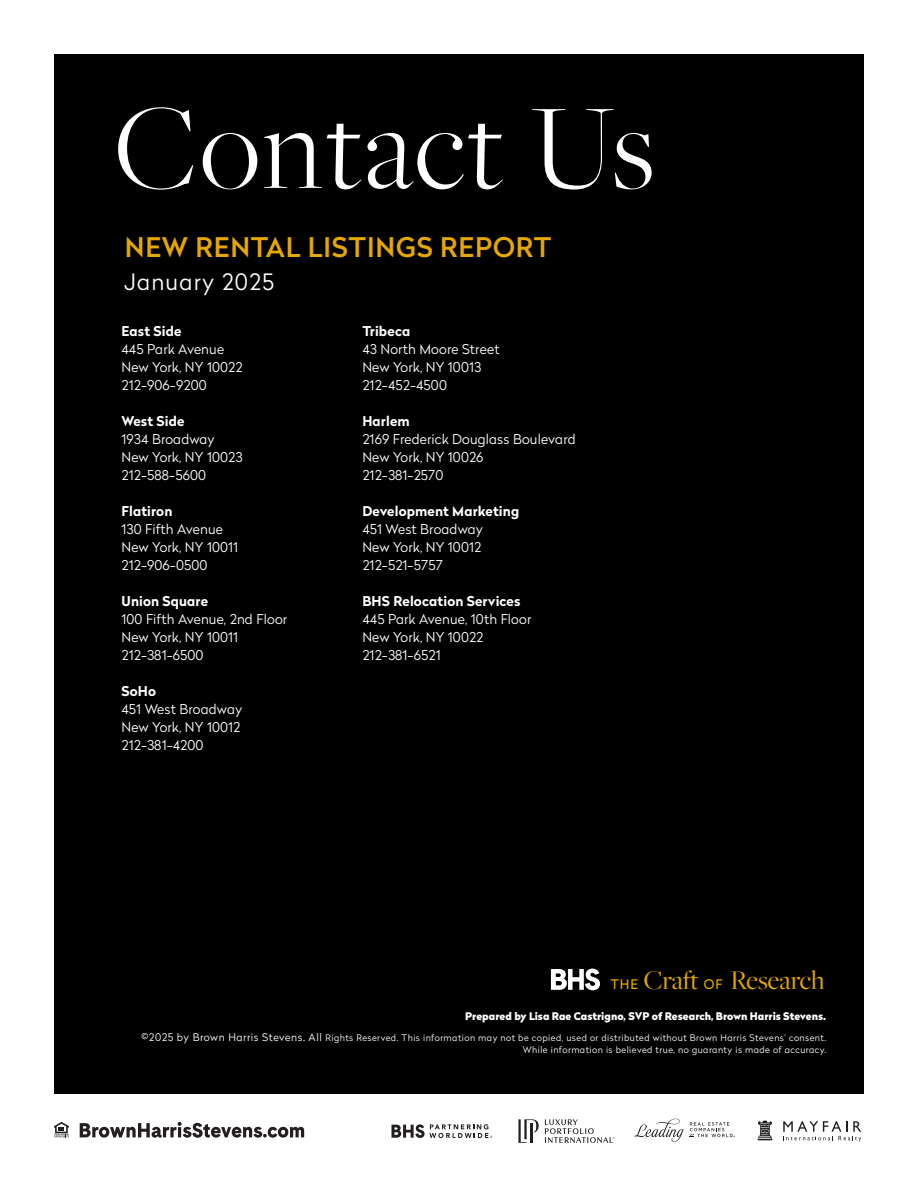
<style>
.page{position:relative;width:918px;height:1188px;background:#fff}
.page>*{position:absolute;margin:0;border:0;box-sizing:border-box;transform-origin:0 0}
.t1{font:300 126px "Freight Big Pro";letter-spacing:.02em;color:#fff}
.t2{font:28.05px "Freight Big Pro";letter-spacing:-.01em;color:#e5a800}
.t3{font:500 27px "Radikal";letter-spacing:.03em;color:#e5a800}
.t4{font:300 22.5px "Radikal";letter-spacing:.05em;color:#fff}
.t5{font:300 13.5px "Radikal";letter-spacing:.01em;color:#fff}
.t6{font:700 13.5px "Radikal";letter-spacing:.01em;color:#fff}
.Contact_Information_Gray{font:900 10.5px "Radikal";color:#fff}
.Copyright_Gray{font:300 9px/12px "Radikal";letter-spacing:.05em;color:#fff;text-align:right}
.s1{font-family:"Radikal";font-size:13.2px}
.s2{font-size:10.5px}
</style>
<div class="page">
<div style="left:54px;top:54px;width:810px;height:1040px;background:#000"></div>
<svg style="left:634px;top:1119px;width:50px;height:23px"></svg>
<svg style="left:690px;top:1122px;width:45px;height:16px"></svg>
<svg style="left:518px;top:1119px;width:21px;height:24px"></svg>
<hr style="left:530px;top:1123px;width:3px;height:20px;background:#231f20">
<svg style="left:545px;top:1119px;width:69px;height:24px"></svg>
<svg style="left:391px;top:1124px;width:101px;height:14px"></svg>
<svg style="left:757px;top:1120px;width:16px;height:20px"></svg>
<svg style="left:783px;top:1121px;width:78px;height:21px"></svg>
<svg style="left:54px;top:1122px;width:15px;height:15px"></svg>
<svg style="left:80px;top:1122px;width:224px;height:16px"></svg>
<svg style="left:551px;top:969px;width:49px;height:21px"></svg>
<p class="t1" style="left:115px;top:67px;width:541px">Contact Us</p>
<p class="t3" style="left:125px;top:228px;width:428px">NEW RENTAL LISTINGS REPORT</p>
<p class="t4" style="left:124px;top:266px;width:151px">January 2025</p>
<p class="t6" style="left:122px;top:321px;width:61px">East Side</p>
<p class="t5" style="left:122px;top:340px;width:104px">445 Park Avenue</p>
<p class="t5" style="left:122px;top:358px;width:123px">New York, NY 10022</p>
<p class="t5" style="left:122px;top:376px;width:87px">212-906-9200</p>
<p class="t6" style="left:122px;top:411px;width:64px">West Side</p>
<p class="t5" style="left:122px;top:430px;width:95px">1934 Broadway</p>
<p class="t5" style="left:122px;top:448px;width:123px">New York, NY 10023</p>
<p class="t5" style="left:122px;top:466px;width:86px">212-588-5600</p>
<p class="t6" style="left:122px;top:501px;width:52px">Flatiron</p>
<p class="t5" style="left:122px;top:520px;width:103px">130 Fifth Avenue</p>
<p class="t5" style="left:122px;top:538px;width:118px">New York, NY 10011</p>
<p class="t5" style="left:122px;top:556px;width:87px">212-906-0500</p>
<p class="t6" style="left:122px;top:591px;width:88px">Union Square</p>
<p class="t5" style="left:122px;top:610px;width:167px">100 Fifth Avenue, 2nd Floor</p>
<p class="t5" style="left:122px;top:628px;width:118px">New York, NY 10011</p>
<p class="t5" style="left:122px;top:646px;width:84px">212-381-6500</p>
<p class="t6" style="left:122px;top:681px;width:36px">SoHo</p>
<p class="t5" style="left:122px;top:700px;width:122px">451 West Broadway</p>
<p class="t5" style="left:122px;top:718px;width:120px">New York, NY 10012</p>
<p class="t5" style="left:122px;top:736px;width:84px">212-381-4200</p>
<p class="t6" style="left:362px;top:321px;width:49px">Tribeca</p>
<p class="t5" style="left:362px;top:340px;width:139px">43 North Moore Street</p>
<p class="t5" style="left:362px;top:358px;width:120px">New York, NY 10013</p>
<p class="t5" style="left:362px;top:376px;width:86px">212-452-4500</p>
<p class="t6" style="left:362px;top:411px;width:49px">Harlem</p>
<p class="t5" style="left:362px;top:430px;width:215px">2169 Frederick Douglass Boulevard</p>
<p class="t5" style="left:362px;top:448px;width:123px">New York, NY 10026</p>
<p class="t5" style="left:362px;top:466px;width:83px">212-381-2570</p>
<p class="t6" style="left:362px;top:501px;width:158px">Development Marketing</p>
<p class="t5" style="left:362px;top:520px;width:122px">451 West Broadway</p>
<p class="t5" style="left:362px;top:538px;width:120px">New York, NY 10012</p>
<p class="t5" style="left:362px;top:556px;width:82px">212-521-5757</p>
<p class="t6" style="left:362px;top:591px;width:160px">BHS Relocation Services</p>
<p class="t5" style="left:362px;top:610px;width:170px">445 Park Avenue, 10th Floor</p>
<p class="t5" style="left:362px;top:628px;width:123px">New York, NY 10022</p>
<p class="t5" style="left:362px;top:646px;width:80px">212-381-6521</p>
<p class="t2" style="left:610px;top:961px;width:216px"><span class="s1">THE</span> Craft <span class="s1">OF</span> Research</p>
<p class="Contact_Information_Gray" style="left:465px;top:1009px;width:363px">Prepared by Lisa Rae Castrigno, SVP of Research, Brown Harris Stevens.</p>
<p class="Copyright_Gray" style="left:142px;top:1032px;width:686px"><span class="s2">©2025 by Brown Harris Stevens. All</span> Rights Reserved. This information may not be copied, used or distributed without Brown Harris Stevens’ consent.<br>While information is believed true, no guaranty is made of accuracy.</p>
</div>
